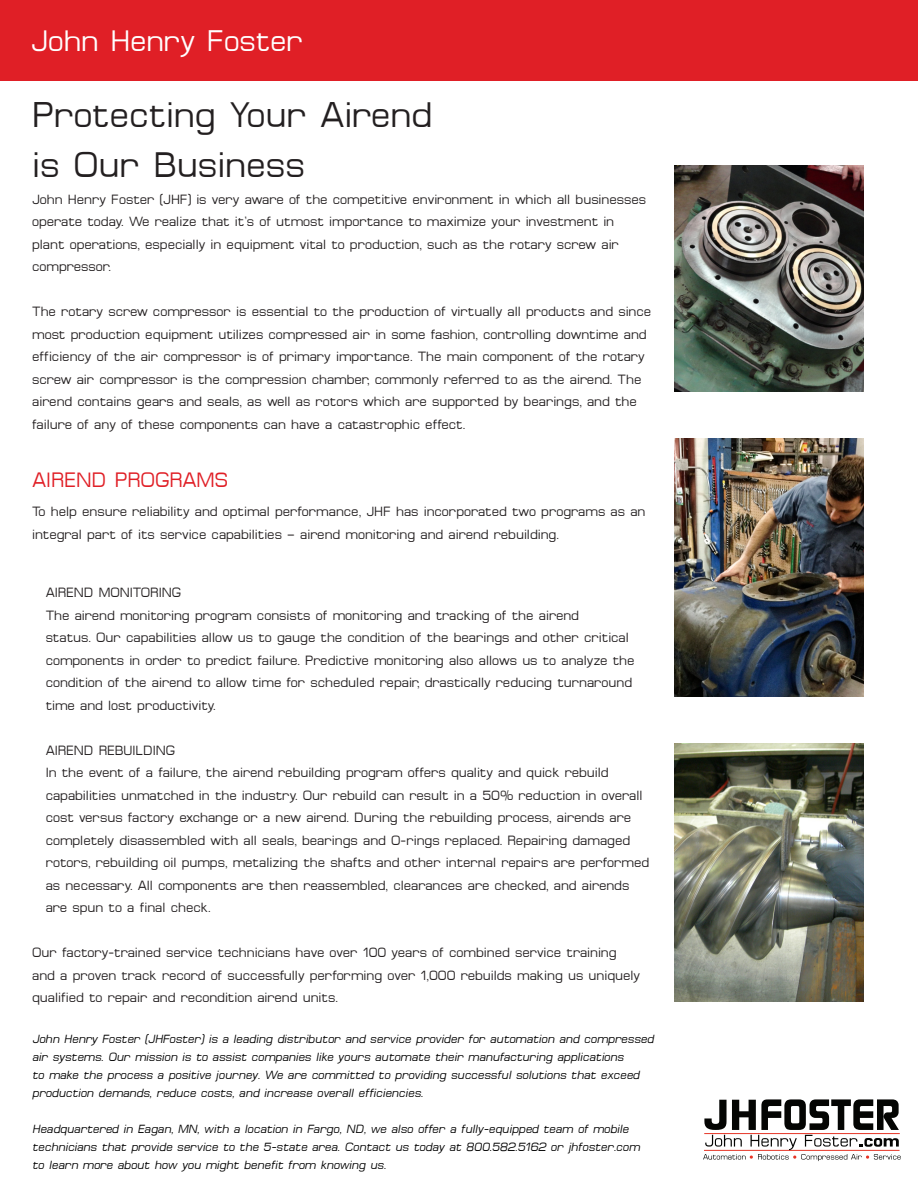
<style>
.page{position:relative;width:918px;height:1188px;background:#fff}
.page>*{position:absolute;margin:0;border:0;box-sizing:border-box;transform-origin:0 0}
.t1{font:36px "Micro FLF";color:#231f20}
.t2{font:30px "Micro FLF";color:#fff}
.t3{font:21px "Micro FLF";color:#e01f26}
.t4{font:13.5px/22.5px "Micro FLF";color:#231f20}
.t5{font:italic 12px/18px "Micro FLF";color:#000}
</style>
<div class="page">
<div style="left:0;top:0;width:918px;height:81px;background:#e01f26"></div>
<img style="left:675px;top:439px;width:189px;height:258px">
<img style="left:675px;top:165px;width:189px;height:227px">
<img style="left:675px;top:743px;width:189px;height:258px">
<svg style="left:703px;top:1099px;width:198px;height:62px"></svg>
<p class="t2" style="left:31px;top:25px;width:274px">John Henry Foster</p>
<p class="t1" style="left:32px;top:95px;width:402px">Protecting Your Airend</p>
<p class="t1" style="left:32px;top:145px;width:274px">is Our Business</p>
<p class="t4" style="left:32px;top:188px;width:616px">John Henry Foster (JHF) is very aware of the competitive environment in which all businesses operate today. We realize that it’s of utmost importance to maximize your investment in plant operations, especially in equipment vital to production, such as the rotary screw air compressor.</p>
<p class="t4" style="left:32px;top:300px;width:621px">The rotary screw compressor is essential to the production of virtually all products and since most production equipment utilizes compressed air in some fashion, controlling downtime and efficiency of the air compressor is of primary importance. The main component of the rotary screw air compressor is the compression chamber, commonly referred to as the airend. The airend contains gears and seals, as well as rotors which are supported by bearings, and the failure of any of these components can have a catastrophic effect.</p>
<p class="t3" style="left:32px;top:469px;width:197px">AIREND PROGRAMS</p>
<p class="t4" style="left:32px;top:501px;width:615px">To help ensure reliability and optimal performance, JHF has incorporated two programs as an integral part of its service capabilities – airend monitoring and airend rebuilding.</p>
<p class="t4" style="left:46px;top:582px;width:137px">AIREND MONITORING</p>
<p class="t4" style="left:46px;top:604px;width:590px">The airend monitoring program consists of monitoring and tracking of the airend<br>status. Our capabilities allow us to gauge the condition of the bearings and other critical components in order to predict failure. Predictive monitoring also allows us to analyze the condition of the airend to allow time for scheduled repair, drastically reducing turnaround time and lost productivity.</p>
<p class="t4" style="left:46px;top:739px;width:131px">AIREND REBUILDING</p>
<p class="t4" style="left:46px;top:762px;width:605px">In the event of a failure, the airend rebuilding program offers quality and quick rebuild capabilities unmatched in the industry. Our rebuild can result in a 50% reduction in overall cost versus factory exchange or a new airend. During the rebuilding process, airends are completely disassembled with all seals, bearings and O-rings replaced. Repairing damaged rotors, rebuilding oil pumps, metalizing the shafts and other internal repairs are performed as necessary. All components are then reassembled, clearances are checked, and airends are spun to a final check.</p>
<p class="t4" style="left:32px;top:942px;width:609px">Our factory-trained service technicians have over 100 years of combined service training and a proven track record of successfully performing over 1,000 rebuilds making us uniquely qualified to repair and recondition airend units.</p>
<p class="t5" style="left:32px;top:1030px;width:623px">John Henry Foster (JHFoster) is a leading distributor and service provider for automation and compressed air systems. Our mission is to assist companies like yours automate their manufacturing applications<br>to make the process a positive journey. We are committed to providing successful solutions that exceed production demands, reduce costs, and increase overall efficiencies.</p>
<p class="t5" style="left:32px;top:1120px;width:609px">Headquartered in Eagan, MN, with a location in Fargo, ND, we also offer a fully-equipped team of mobile technicians that provide service to the 5-state area. Contact us today at 800.582.5162 or jhfoster.com to learn more about how you might benefit from knowing us.</p>
</div>
